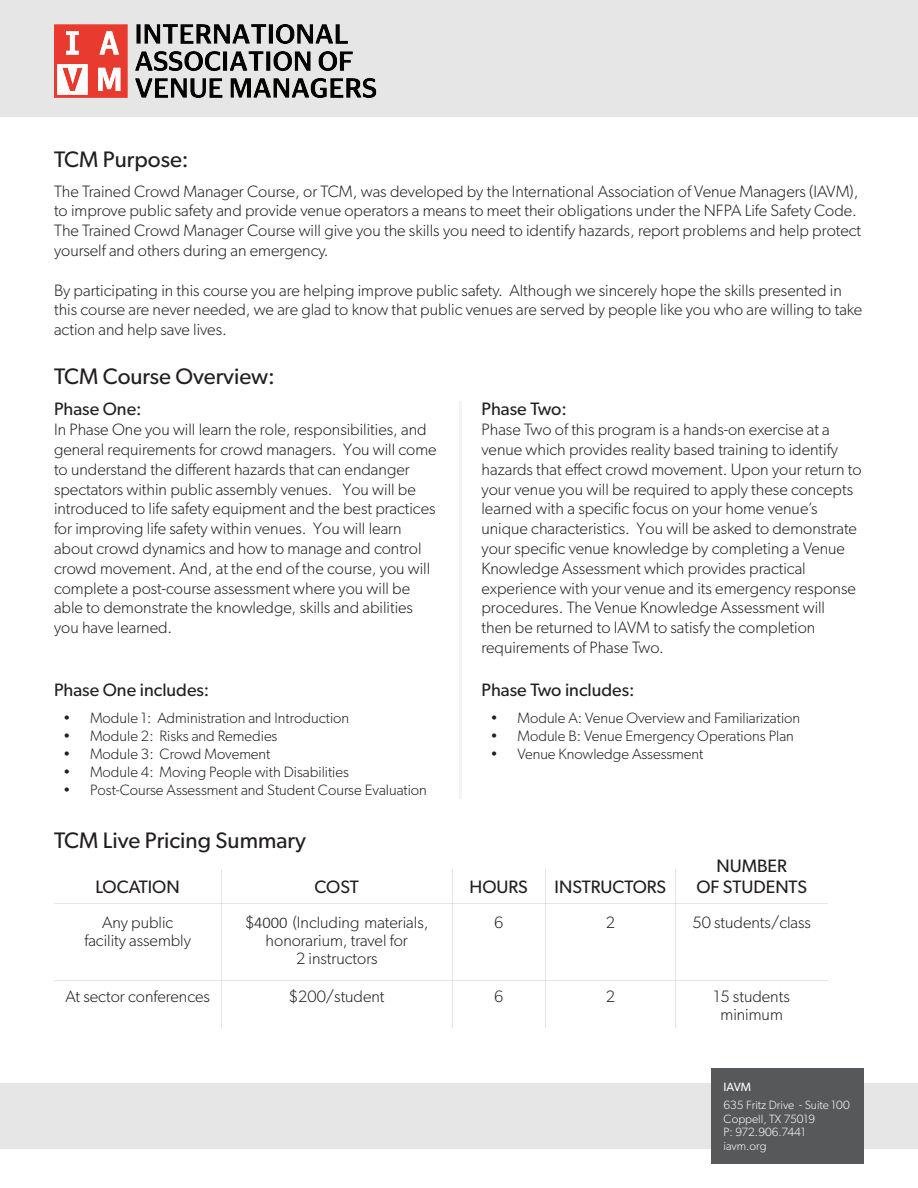
<style>
.page{position:relative;width:918px;height:1188px;background:#fff}
.page>*{position:absolute;margin:0;border:0;box-sizing:border-box;transform-origin:0 0}
.t1{font:22.5px "Gibson";color:#231f20}
.t2{font:18px/21.6px "Gibson";color:#231f20;text-align:center}
.t3{font:300 16.5px/19.8px "Gibson";color:#231f20}
.t4{font:300 15px "Gibson";color:#231f20}
.t5{font:300 12px/13.5px "Gibson";color:#fff}
.t6{font:12px "Gibson";color:#fff}
.s1{font-family:"Calibri"}
</style>
<div class="page">
<div style="left:0;top:0;width:918px;height:117px;background:#e6e6e6"></div>
<hr style="left:459px;top:401px;width:3px;height:398px;background:#040503">
<hr style="left:54px;top:903px;width:774px;height:1px;background:#040503">
<hr style="left:221px;top:869px;width:1px;height:159px;background:#040503">
<hr style="left:452px;top:869px;width:1px;height:159px;background:#040503">
<hr style="left:545px;top:869px;width:1px;height:159px;background:#040503">
<hr style="left:675px;top:869px;width:1px;height:159px;background:#040503">
<hr style="left:54px;top:980px;width:774px;height:1px;background:#040503">
<div style="left:0;top:1084px;width:918px;height:65px;background:#e6e6e6"></div>
<div style="left:711px;top:1069px;width:153px;height:95px;background:#57585a"></div>
<img style="left:54px;top:24px;width:323px;height:74px">
<h1 class="t1" style="left:54px;top:145px;width:136px">TCM Purpose:</h1>
<p class="t3" style="left:54px;top:181px;width:809px">The Trained Crowd Manager Course, or TCM, was developed by the International Association of Venue Managers (IAVM), to improve public safety and provide venue operators a means to meet their obligations under the NFPA Life Safety Code.<br>The Trained Crowd Manager Course will give you the skills you need to identify hazards, report problems and help protect yourself and others during an emergency.</p>
<p class="t3" style="left:54px;top:280px;width:810px">By participating in this course you are helping improve public safety. Although we sincerely hope the skills presented in this course are never needed, we are glad to know that public venues are served by people like you who are willing to take action and help save lives.</p>
<h1 class="t1" style="left:54px;top:363px;width:223px">TCM Course Overview:</h1>
<p class="t2" style="left:54px;top:398px;width:89px">Phase One:</p>
<p class="t3" style="left:54px;top:419px;width:384px">In Phase One you will learn the role, responsibilities, and general requirements for crowd managers. You will come to understand the different hazards that can endanger spectators within public assembly venues. You will be introduced to life safety equipment and the best practices for improving life safety within venues. You will learn about crowd dynamics and how to manage and control crowd movement. And, at the end of the course, you will complete a post-course assessment where you will be able to demonstrate the knowledge, skills and abilities you have learned.</p>
<p class="t2" style="left:482px;top:398px;width:87px">Phase Two:</p>
<p class="t3" style="left:482px;top:419px;width:382px">Phase Two of this program is a hands-on exercise at a venue which provides reality based training to identify hazards that effect crowd movement. Upon your return to your venue you will be required to apply these concepts learned with a specific focus on your home venue’s unique characteristics. You will be asked to demonstrate your specific venue knowledge by completing a Venue Knowledge Assessment which provides practical experience with your venue and its emergency response procedures. The Venue Knowledge Assessment will<br>then be returned to IAVM to satisfy the completion requirements of Phase Two.</p>
<p class="t2" style="left:482px;top:679px;width:155px">Phase Two includes:</p>
<p class="t4" style="left:490px;top:709px;width:311px">• Module A: Venue Overview and Familiarization</p>
<p class="t4" style="left:490px;top:727px;width:305px">• Module B: Venue Emergency Operations Plan</p>
<p class="t4" style="left:490px;top:745px;width:214px">• Venue Knowledge Assessment</p>
<p class="t2" style="left:54px;top:679px;width:157px">Phase One includes:</p>
<p class="t4" style="left:63px;top:709px;width:288px">• Module 1: Administration and Introduction</p>
<p class="t4" style="left:63px;top:727px;width:216px">• Module 2: Risks and Remedies</p>
<p class="t4" style="left:63px;top:745px;width:209px">• Module 3: Crowd Movement</p>
<p class="t4" style="left:63px;top:763px;width:287px">• Module 4: Moving People with Disabilities</p>
<p class="t4" style="left:63px;top:781px;width:365px">• Post-Course Assessment and Student Course Evaluation</p>
<h1 class="t1" style="left:54px;top:826px;width:253px">TCM Live Pricing Summary</h1>
<p class="t2" style="left:96px;top:876px;width:86px">LOCATION</p>
<p class="t2" style="left:315px;top:876px;width:46px">COST</p>
<p class="t2" style="left:470px;top:876px;width:60px">HOURS</p>
<p class="t2" style="left:555px;top:876px;width:113px">INSTRUCTORS</p>
<p class="t2" style="left:696px;top:855px;width:112px">NUMBER<br>OF STUDENTS</p>
<p class="t3" style="left:84px;top:913px;width:108px;line-height:18px;text-align:center">Any public facility assembly</p>
<p class="t3" style="left:245px;top:913px;width:185px;line-height:18px;text-align:center">$<span class="s1">4000</span> (Including materials, honorarium, travel for</p>
<p class="t3" style="left:296px;top:948px;width:83px">2 instructors</p>
<p class="t3" style="left:494px;top:912px;width:11px">6</p>
<p class="t3" style="left:606px;top:912px;width:11px">2</p>
<p class="t3" style="left:692px;top:912px;width:120px">50 students/class</p>
<p class="t3" style="left:66px;top:986px;width:146px">At sector conferences</p>
<p class="t3" style="left:289px;top:986px;width:97px">$200/student</p>
<p class="t3" style="left:494px;top:986px;width:11px">6</p>
<p class="t3" style="left:606px;top:986px;width:11px">2</p>
<p class="t3" style="left:714px;top:987px;width:78px;line-height:18px;text-align:center">15 students minimum</p>
<p class="t6" style="left:724px;top:1080px;width:29px">IAVM</p>
<p class="t5" style="left:724px;top:1098px;width:128px">635 Fritz Drive - Suite 100<br>Coppell, TX 75019<br>P: 972.906.7441 iavm.org</p>
</div>
